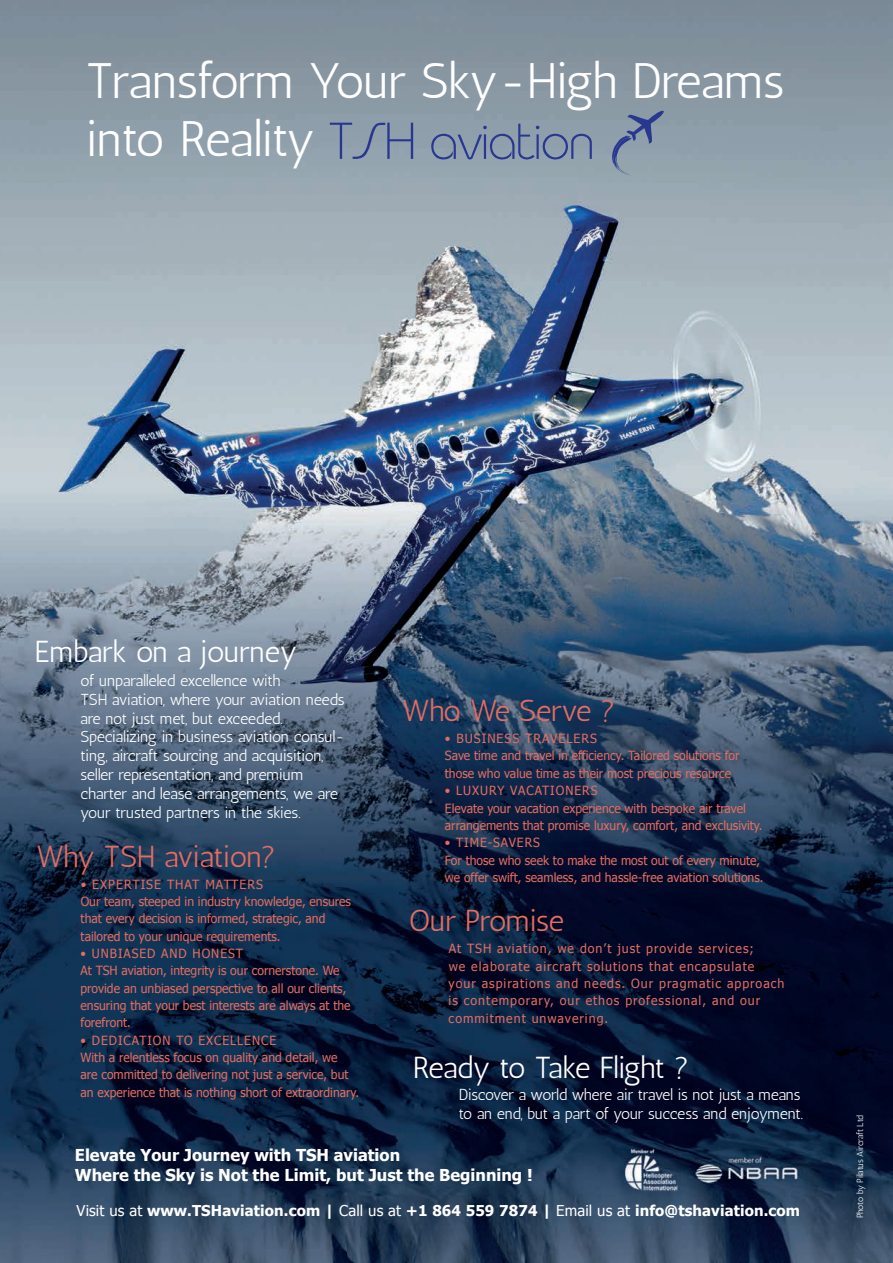
<style>
.page{position:relative;width:893px;height:1263px;background:#fff}
.page>*{position:absolute;margin:0;border:0;box-sizing:border-box;transform-origin:0 0}
.t1{font:49.8px/58.2px "Antic";letter-spacing:-.02em;color:#fff}
.t2{font:30.3px "Antic";letter-spacing:-.015em;color:#e66c61}
.t3{font:30.3px "Antic";letter-spacing:-.03em;color:#fff}
.t4{font:30.3px "Antic";letter-spacing:-.01em;color:#fff}
.t5{font:700 16.35px/20.9px "Tahoma";color:#fff}
.t6{font:15.9px/18.8px "Antic";letter-spacing:-.01em;color:#fff}
.t7{font:700 14.85px "Tahoma";letter-spacing:.01em;color:#fff}
.t8{font:12.6px/17.4px "Tahoma";color:#e66c61;scale:.96 1}
.t9{font:12.6px/17.4px "Tahoma";color:#e66c61}
.t10{font:12.6px/17.4px "Tahoma";letter-spacing:.08em;color:#e66c61}
.t11{font:9px "Antic";letter-spacing:-.025em;color:#fff}
.s1{font-weight:400}
</style>
<div class="page">
<img style="left:0;top:0;width:893px;height:1263px">
<svg style="left:330px;top:123px;width:83px;height:36px;background:#8090a8"></svg>
<svg style="left:431px;top:124px;width:161px;height:35px;background:#7d8da6"></svg>
<svg style="left:612px;top:110px;width:52px;height:65px;background:#7f8fa7"></svg>
<h1 class="t1" style="left:86px;top:52px;width:700px">Transform Your Sky-High Dreams into Reality</h1>
<h2 class="t4" style="left:35px;top:634px;width:264px">Embark on a journey</h2>
<p class="t6" style="left:80px;top:671px;width:266px">of unparalleled excellence with<br>TSH aviation, where your aviation needs are not just met, but exceeded.<br>Specializing in business aviation consul&shy;ting, aircraft sourcing and acquisition, seller representation, and premium charter and lease arrangements, we are your trusted partners in the skies.</p>
<h2 class="t2" style="left:36px;top:839px;width:241px">Why TSH aviation?</h2>
<p class="t9" style="left:81px;top:875px;width:272px">• EXPERTISE THAT MATTERS<br>Our team, steeped in industry knowledge, ensures that every decision is informed, strategic, and tailored to your unique requirements.</p>
<p class="t8" style="left:81px;top:944px;width:283px">• UNBIASED AND HONEST<br>At TSH aviation, integrity is our cornerstone. We provide an unbiased perspective to all our clients, ensuring that your best interests are always at the forefront.</p>
<p class="t8" style="left:81px;top:1031px;width:292px">• DEDICATION TO EXCELLENCE<br>With a relentless focus on quality and detail, we<br>are committed to delivering not just a service, but an experience that is nothing short of extraordinary.</p>
<h2 class="t2" style="left:402px;top:692px;width:215px">Who We Serve ?</h2>
<p class="t9" style="left:445px;top:729px;width:296px">• BUSINESS TRAVELERS<br>Save time and travel in efficiency. Tailored solutions for those who value time as their most precious resource</p>
<p class="t8" style="left:445px;top:781px;width:332px">• LUXURY VACATIONERS<br>Elevate your vacation experience with bespoke air travel arrangements that promise luxury, comfort, and exclusivity.</p>
<p class="t8" style="left:445px;top:833px;width:333px">• TIME-SAVERS<br>For those who seek to make the most out of every minute, we offer swift, seamless, and hassle-free aviation solutions.</p>
<h2 class="t2" style="left:409px;top:903px;width:157px">Our Promise</h2>
<p class="t10" style="left:449px;top:940px;width:337px">At TSH aviation, we don’t just provide services;<br>we elaborate aircraft solutions that encapsulate your aspirations and needs. Our pragmatic approach is contemporary, our ethos professional, and our commitment unwavering.</p>
<h2 class="t3" style="left:413px;top:1049px;width:278px">Ready to Take Flight ?</h2>
<p class="t6" style="left:459px;top:1085px;width:346px">Discover a world where air travel is not just a means to an end, but a part of your success and enjoyment.</p>
<p class="t5" style="left:75px;top:1143px;width:459px">Elevate Your Journey with TSH aviation<br>Where the Sky is Not the Limit, but Just the Beginning !</p>
<p class="t7" style="left:77px;top:1200px;width:725px"><span class="s1">Visit us at</span> www.TSHaviation.com | <span class="s1">Call us at</span> +1 864 559 7874 | <span class="s1">Email us at</span> info@tshaviation.com</p>
<p class="t11" style="left:855px;top:1218px;width:105px;rotate:-90deg">Photo by Pilatus Aircraft Ltd</p>
</div>
